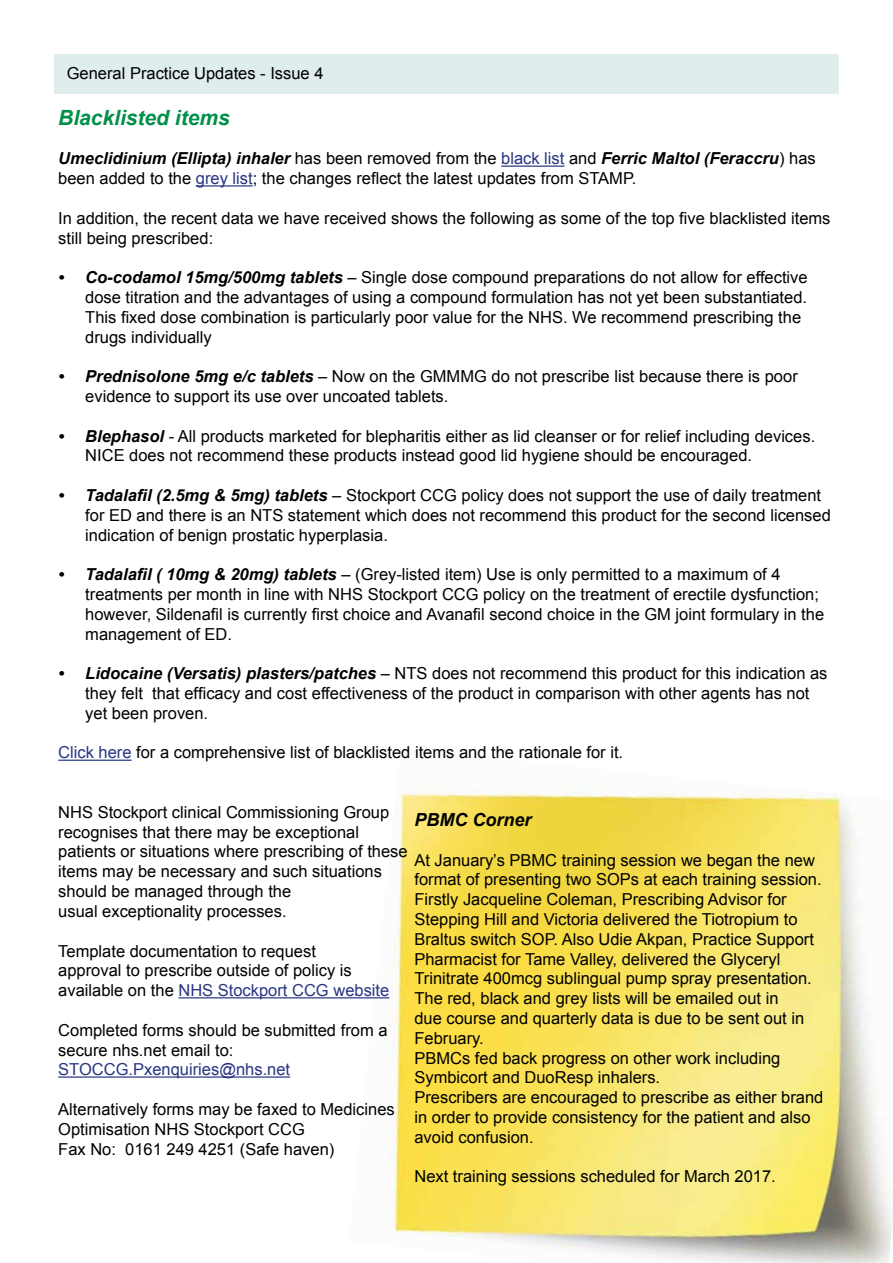
<style>
.page{position:relative;width:893px;height:1263px;background:#fff}
.page>*{position:absolute;margin:0;border:0;box-sizing:border-box;transform-origin:0 0}
.t1{font:italic 700 21px "Arial";color:#00904a}
.t2{font:italic 700 18px "Arial";color:#000}
.t3{font:16.5px/19.8px "Arial";color:#000}
.t4{font:16.5px "Arial";color:#283583}
.s1{font-weight:700;font-style:italic}
.s2{color:#283583}
</style>
<div class="page">
<div style="left:54px;top:54px;width:785px;height:40px;background:#dfedec"></div>
<img style="left:349px;top:783px;width:543px;height:480px">
<hr style="left:501px;top:166px;width:63px;height:1px;background:#283583">
<hr style="left:196px;top:185px;width:57px;height:2px;background:#283583">
<hr style="left:58px;top:760px;width:74px;height:1px;background:#283583">
<hr style="left:178px;top:997px;width:211px;height:1px;background:#283583">
<hr style="left:58px;top:1076px;width:232px;height:2px;background:#283583">
<p class="t3" style="left:67px;top:63px;width:258px">General Practice Updates - Issue 4</p>
<p class="t1" style="left:58px;top:103px;width:173px">Blacklisted items</p>
<p class="t3" style="left:58px;top:149px;width:759px"><span class="s1">Umeclidinium (Ellipta) inhaler</span> has been removed from the <span class="s2">black list</span> and <span class="s1">Ferric Maltol (Feraccru</span>) has been added to the <span class="s2">grey list</span>; the changes reflect the latest updates from STAMP.</p>
<p class="t3" style="left:58px;top:208px;width:774px">In addition, the recent data we have received shows the following as some of the top five blacklisted items still being prescribed:</p>
<p class="t3" style="left:85px;top:268px;width:724px;text-indent:-27px"><span class="s1">• Co-codamol 15mg/500mg tablets</span> – Single dose compound preparations do not allow for effective dose titration and the advantages of using a compound formulation has not yet been substantiated.<br>This fixed dose combination is particularly poor value for the NHS. We recommend prescribing the drugs individually</p>
<p class="t3" style="left:85px;top:367px;width:714px;text-indent:-27px"><span class="s1">• Prednisolone 5mg e/c tablets</span> – Now on the GMMMG do not prescribe list because there is poor evidence to support its use over uncoated tablets.</p>
<p class="t3" style="left:85px;top:426px;width:731px;text-indent:-27px"><span class="s1">• Blephasol</span> - All products marketed for blepharitis either as lid cleanser or for relief including devices.<br>NICE does not recommend these products instead good lid hygiene should be encouraged.</p>
<p class="t3" style="left:85px;top:485px;width:747px;text-indent:-27px"><span class="s1">• Tadalafil (2.5mg &amp; 5mg) tablets</span> – Stockport CCG policy does not support the use of daily treatment for ED and there is an NTS statement which does not recommend this product for the second licensed indication of benign prostatic hyperplasia.</p>
<p class="t3" style="left:85px;top:565px;width:740px;text-indent:-27px"><span class="s1">• Tadalafil ( 10mg &amp; 20mg) tablets</span> – (Grey-listed item) Use is only permitted to a maximum of 4 treatments per month in line with NHS Stockport CCG policy on the treatment of erectile dysfunction; however, Sildenafil is currently first choice and Avanafil second choice in the GM joint formulary in the management of ED.</p>
<p class="t3" style="left:85px;top:664px;width:744px;text-indent:-27px"><span class="s1">• Lidocaine (Versatis) plasters/patches</span> – NTS does not recommend this product for this indication as they felt that efficacy and cost effectiveness of the product in comparison with other agents has not yet been proven.</p>
<p class="t3" style="left:58px;top:743px;width:566px"><span class="s2">Click here</span> for a comprehensive list of blacklisted items and the rationale for it.</p>
<p class="t3" style="left:58px;top:802px;width:351px">NHS Stockport clinical Commissioning Group recognises that there may be exceptional patients or situations where prescribing of these items may be necessary and such situations should be managed through the<br>usual exceptionality processes.</p>
<p class="t3" style="left:58px;top:941px;width:333px">Template documentation to request<br>approval to prescribe outside of policy is available on the <span class="s2">NHS Stockport CCG website</span></p>
<p class="t3" style="left:58px;top:1020px;width:331px">Completed forms should be submitted from a secure nhs.net email to:</p>
<p class="t4" style="left:58px;top:1059px;width:233px">STOCCG.Pxenquiries@nhs.net</p>
<p class="t3" style="left:58px;top:1099px;width:338px">Alternatively forms may be faxed to Medicines<br>Optimisation NHS Stockport CCG<br>Fax No: 0161 249 4251 (Safe haven)</p>
<p class="t2" style="left:414px;top:808px;width:119px">PBMC Corner</p>
<p class="t3" style="left:414px;top:850px;width:411px">At January’s PBMC training session we began the new format of presenting two SOPs at each training session.<br>Firstly Jacqueline Coleman, Prescribing Advisor for Stepping Hill and Victoria delivered the Tiotropium to Braltus switch SOP. Also Udie Akpan, Practice Support Pharmacist for Tame Valley, delivered the Glyceryl Trinitrate 400mcg sublingual pump spray presentation.<br>The red, black and grey lists will be emailed out in<br>due course and quarterly data is due to be sent out in February.<br>PBMCs fed back progress on other work including Symbicort and DuoResp inhalers.<br>Prescribers are encouraged to prescribe as either brand in order to provide consistency for the patient and also avoid confusion.</p>
<p class="t3" style="left:414px;top:1167px;width:363px">Next training sessions scheduled for March 2017.</p>
</div>
